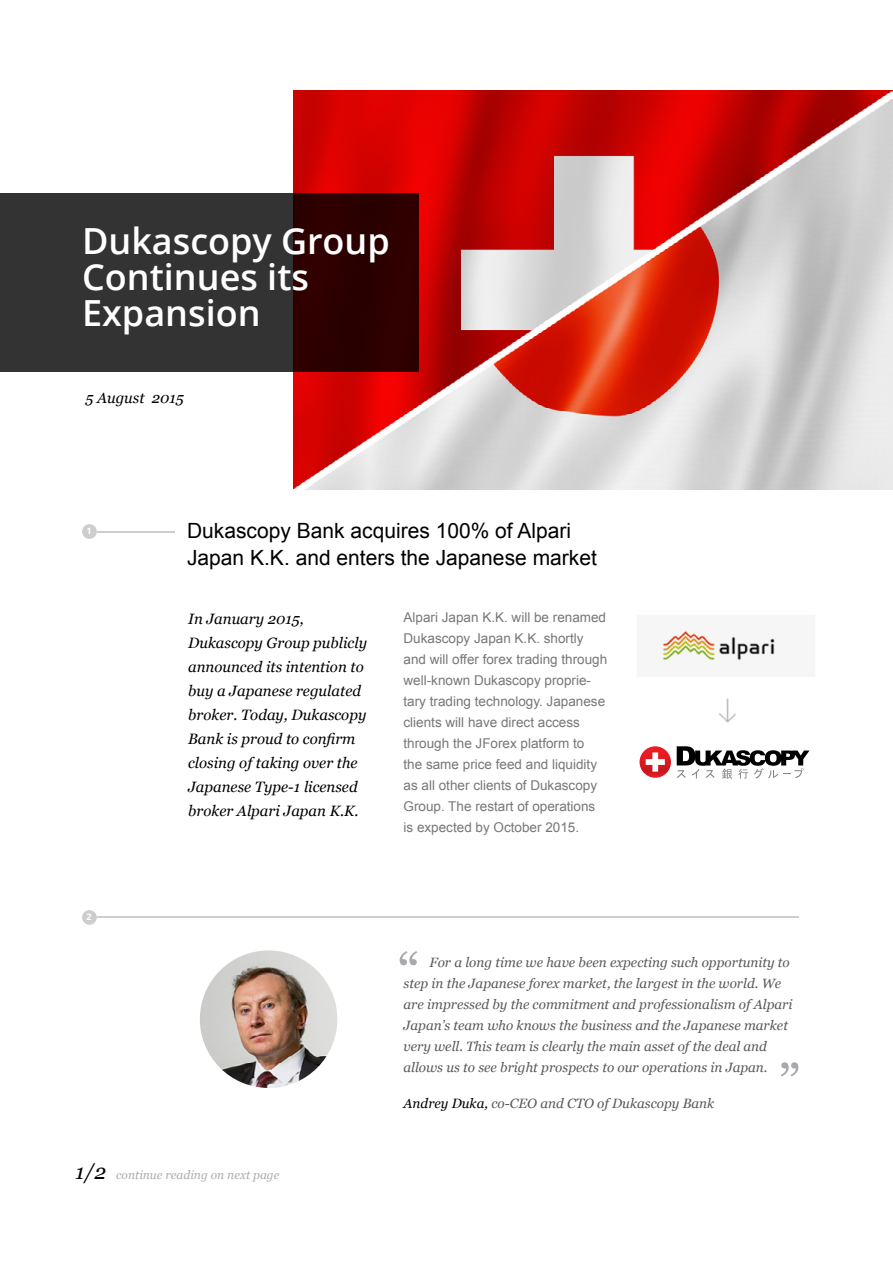
<style>
.page{position:relative;width:893px;height:1263px;background:#fff}
.page>*{position:absolute;margin:0;border:0;box-sizing:border-box;transform-origin:0 0}
.t1{font:54px "Georgia";color:#a7a9ac}
.t2{font:600 36px/36px "Open Sans";color:#fff}
.t3{font:21px/27px "Arial";color:#000}
.t4{font:italic 15px/24px "Georgia";color:#000}
.t5{font:italic 13.5px/21px "Georgia";color:#58595b}
.t6{font:13.5px/21px "Arial";color:#757779}
.t7{font:italic 12px "Georgia";color:#abadb0}
.t8{font:700 9px "Open Sans";color:#fff}
.s1{color:#000}
.s2{font-size:21px;color:#000}
</style>
<div class="page">
<img style="left:662px;top:630px;width:113px;height:93px">
<svg style="left:640px;top:746px;width:31px;height:32px"></svg>
<svg style="left:646px;top:752px;width:19px;height:20px"></svg>
<svg style="left:677px;top:746px;width:132px;height:33px"></svg>
<img style="left:200px;top:950px;width:137px;height:138px;border-radius:69px">
<img style="left:293px;top:90px;width:600px;height:400px">
<svg style="left:1px;top:193px;width:418px;height:178px;fill:#333"></svg>
<svg style="left:82px;top:524px;width:15px;height:15px"></svg>
<hr style="left:97px;top:531px;width:77px;height:1px;background:#000">
<div style="left:82px;top:910px;width:15px;height:15px;background:#cdcdcd;border-radius:50%"></div>
<hr style="left:97px;top:917px;width:701px;height:1px;background:#000">
<h2 class="t2" style="left:82px;top:223px;width:309px">Dukascopy Group<br>Continues its<br>Expansion</h2>
<p class="t4" style="left:85px;top:385px;width:100px">5 August 2015</p>
<p class="t8" style="left:87px;top:525px;width:7px">1</p>
<p class="t8" style="left:87px;top:911px;width:7px">2</p>
<h3 class="t3" style="left:187px;top:518px;width:411px">Dukascopy Bank acquires 100% of Alpari<br>Japan K.K. and enters the Japanese market</h3>
<p class="t4" style="left:188px;top:607px;width:180px">In January 2015,<br>Dukascopy Group publicly announced its intention to buy a Japanese regulated broker. Today, Dukascopy<br>Bank is proud to confirm closing of taking over the<br>Japanese Type-1 licensed broker Alpari Japan K.K.</p>
<p class="t6" style="left:404px;top:607px;width:205px">Alpari Japan K.K. will be renamed<br>Dukascopy Japan K.K. shortly and will offer forex trading through well-known Dukascopy proprie&shy;tary trading technology. Japanese clients will have direct access through the JForex platform to<br>the same price feed and liquidity as all other clients of Dukascopy<br>Group. The restart of operations is expected by October 2015.</p>
<h1 class="t1" style="left:398px;top:940px;width:24px">“</h1>
<p class="t5" style="left:404px;top:952px;width:390px;text-indent:26px">For a long time we have been expecting such opportunity to step in the Japanese forex market, the largest in the world. We are impressed by the commitment and professionalism of Alpari Japan’s team who knows the business and the Japanese market very well. This team is clearly the main asset of the deal and allows us to see bright prospects to our operations in Japan.</p>
<p class="t5" style="left:404px;top:1093px;width:312px"><span class="s1">Andrey Duka,</span> co-CEO and CTO of Dukascopy Bank</p>
<h1 class="t1" style="left:800px;top:1087px;width:24px;rotate:-180deg">“</h1>
<p class="t7" style="left:75px;top:1167px;width:205px"><span class="s2">1/2</span> continue reading on next page</p>
</div>
